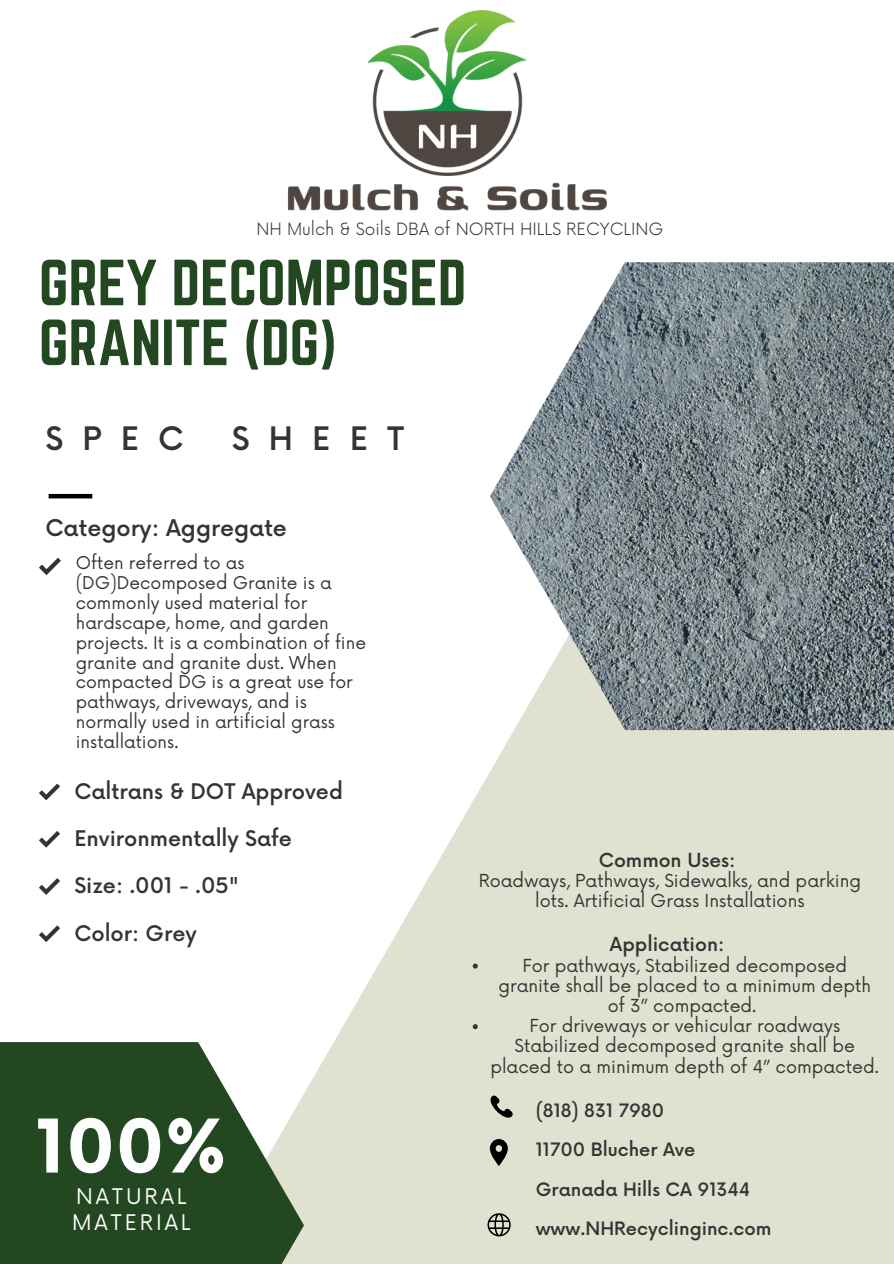
<style>
.page{position:relative;width:894px;height:1264px;background:#fff}
.page>*{position:absolute;margin:0;border:0;box-sizing:border-box;transform-origin:0 0}
.t1{font:700 72px "Now";color:#fefefe}
.t2{font:57px/59.8px "Norwester";color:#234721}
.t3{font:500 31.5px "Now";letter-spacing:.61em;color:#343434}
.t4{font:500 22.5px "Now";color:#343434}
.t5{font:500 21px "Now";color:#343434}
.t6{font:21px/25.8px "Now";letter-spacing:.14em;color:#fff}
.t7{font:500 18.9px "Now";color:#343434}
.t8{font:500 18px/39.3px "Now";color:#343434}
.t9{font:17.55px/20.2px "Now";color:#343434;text-align:center}
.t10{font:17.25px/20px "Now";color:#343434}
.t11{font:300 16.5px "Now";color:#343434}
</style>
<div class="page">
<svg style="left:304px;top:730px;width:589px;height:533px;background:#e4e4d6"></svg>
<img style="left:490px;top:262px;width:403px;height:468px">
<svg style="left:39px;top:831px;width:21px;height:16px"></svg>
<svg style="left:39px;top:557px;width:22px;height:18px"></svg>
<svg style="left:489px;top:1138px;width:18px;height:27px"></svg>
<svg style="left:485px;top:1095px;width:28px;height:27px"></svg>
<svg style="left:487px;top:1213px;width:23px;height:23px"></svg>
<svg style="left:0;top:1042px;width:304px;height:221px;background:#3e5d3c"></svg>
<hr style="left:49px;top:494px;width:43px;height:4px;background:#000">
<svg style="left:39px;top:878px;width:21px;height:16px"></svg>
<svg style="left:39px;top:783px;width:21px;height:17px"></svg>
<svg style="left:39px;top:925px;width:21px;height:17px"></svg>
<img style="left:288px;top:10px;width:471px;height:413px">
<svg style="left:472px;top:963px;width:5px;height:5px"></svg>
<svg style="left:472px;top:1024px;width:5px;height:5px"></svg>
<p class="t11" style="left:256px;top:220px;width:408px">NH Mulch &amp; Soils DBA of NORTH HILLS RECYCLING</p>
<h5 class="t2" style="left:39px;top:252px;width:429px">GREY DECOMPOSED<br>GRANITE (DG)</h5>
<p class="t3" style="left:45px;top:422px;width:140px">SPEC</p>
<p class="t3" style="left:232px;top:422px;width:174px">SHEET</p>
<h6 class="t4" style="left:45px;top:515px;width:243px">Category: Aggregate</h6>
<h2 class="t10" style="left:76px;top:553px;width:292px">Often referred to as (DG)Decomposed Granite is a commonly used material for hardscape, home, and garden projects. It is a combination of fine granite and granite dust. When compacted DG is a great use for pathways, driveways, and is normally used in artificial grass installations.</h2>
<h3 class="t5" style="left:74px;top:779px;width:270px">Caltrans &amp; DOT Approved</h3>
<p class="t5" style="left:74px;top:827px;width:219px">Environmentally Safe</p>
<p class="t5" style="left:74px;top:874px;width:166px">Size: .001 - .05"</p>
<p class="t5" style="left:74px;top:921px;width:124px">Color: Grey</p>
<p class="t1" style="left:36px;top:1107px;width:192px">100%</p>
<p class="t6" style="left:72px;top:1184px;width:120px">NATURAL<br>MATERIAL</p>
<p class="t7" style="left:598px;top:849px;width:138px">Common Uses:</p>
<h6 class="t9" style="left:478px;top:871px;width:384px">Roadways, Pathways, Sidewalks, and parking lots. Artificial Grass Installations</h6>
<p class="t7" style="left:609px;top:934px;width:116px">Application:</p>
<p class="t9" style="left:498px;top:956px;width:374px">For pathways, Stabilized decomposed granite shall be placed to a minimum depth of 3” compacted.</p>
<p class="t9" style="left:490px;top:1016px;width:390px">For driveways or vehicular roadways<br>Stabilized decomposed granite shall be placed to a minimum depth of 4” compacted.</p>
<p class="t8" style="left:535px;top:1091px;width:237px">(818) 831 7980<br>11700 Blucher Ave<br>Granada Hills CA 91344 www.NHRecyclinginc.com</p>
</div>
